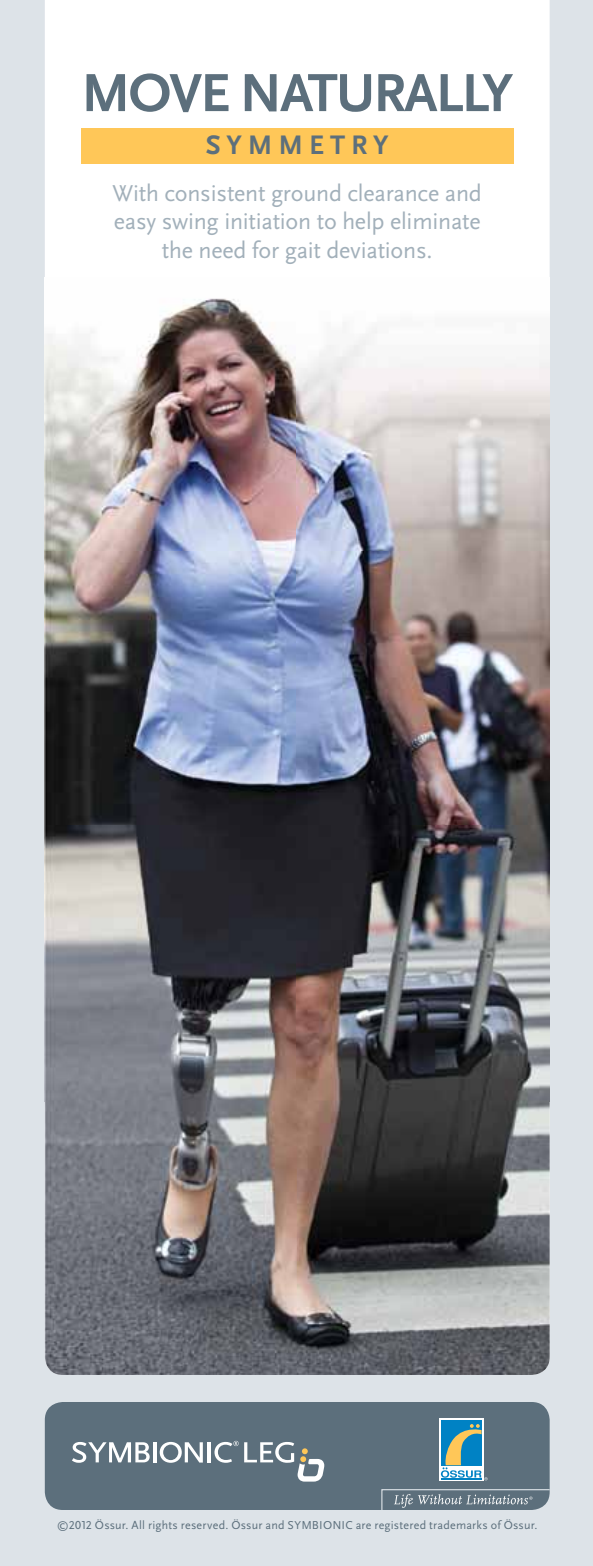
<style>
.page{position:relative;width:593px;height:1566px;background:#fff}
.page>*{position:absolute;margin:0;border:0;box-sizing:border-box;transform-origin:0 0}
.t1{font:700 56px "Scala Sans OT";letter-spacing:-.035em;color:#5c6f7c}
.t2{font:700 28px "Scala Sans OT";letter-spacing:.21em;color:#5c6f7c}
.t3{font:24px/28.8px "Scala Sans OT";letter-spacing:-.01em;color:#a2b0ba;text-align:center}
.t4{font:18px "Myriad Pro";color:#231f20}
.t5{font:12px "Scala Sans OT";letter-spacing:.015em;color:#5c6f7c}
.s1{color:#ce1628}
.s2{font-style:italic}
.s3{font-weight:700;font-size:20px}
</style>
<div class="page">
<div style="left:1px;top:0;width:591px;height:1566px;background:#dde3e8"></div>
<div style="left:45px;top:0;width:504px;height:277px;background:#fff"></div>
<div style="left:81px;top:128px;width:432px;height:36px;background:#ffc758"></div>
<img style="left:45px;top:277px;width:504px;height:1098px">
<div style="left:45px;top:1402px;width:504px;height:108px;background:#5c6f7c;border-radius:18px"></div>
<svg style="left:72px;top:1442px;width:77px;height:21px"></svg>
<hr style="left:153px;top:1442px;width:3px;height:20px;background:#fff">
<svg style="left:159px;top:1442px;width:44px;height:21px"></svg>
<hr style="left:207px;top:1442px;width:4px;height:20px;background:#fff">
<svg style="left:244px;top:1442px;width:80px;height:40px"></svg>
<svg style="left:214px;top:1441px;width:24px;height:22px"></svg>
<div style="left:438px;top:1418px;width:45px;height:63px;background:#fff"></div>
<div style="left:440px;top:1420px;width:41px;height:45px;background:#0082c4"></div>
<svg style="left:440px;top:1424px;width:47px;height:56px"></svg>
<svg style="left:381px;top:1489px;width:169px;height:21px"></svg>
<h1 class="t1" style="left:81px;top:61px;width:433px">MOVE NATURALLY</h1>
<p class="t2" style="left:205px;top:129px;width:184px">SYMMETRY</p>
<p class="t3" style="left:112px;top:179px;width:370px">With consistent ground clearance and easy swing initiation to help eliminate the need for gait deviations.</p>
<p class="t5" style="left:57px;top:1519px;width:481px">©2012 Össur. All rights reserved. Össur and SYMBIONIC are registered trademarks of Össur.</p>
<p class="t4" style="left:277px;top:1519px;width:268px">October 2012 <span class="s1">■</span> <span class="s2">The O&amp;P EDGE</span> <span class="s3">25</span></p>
</div>
